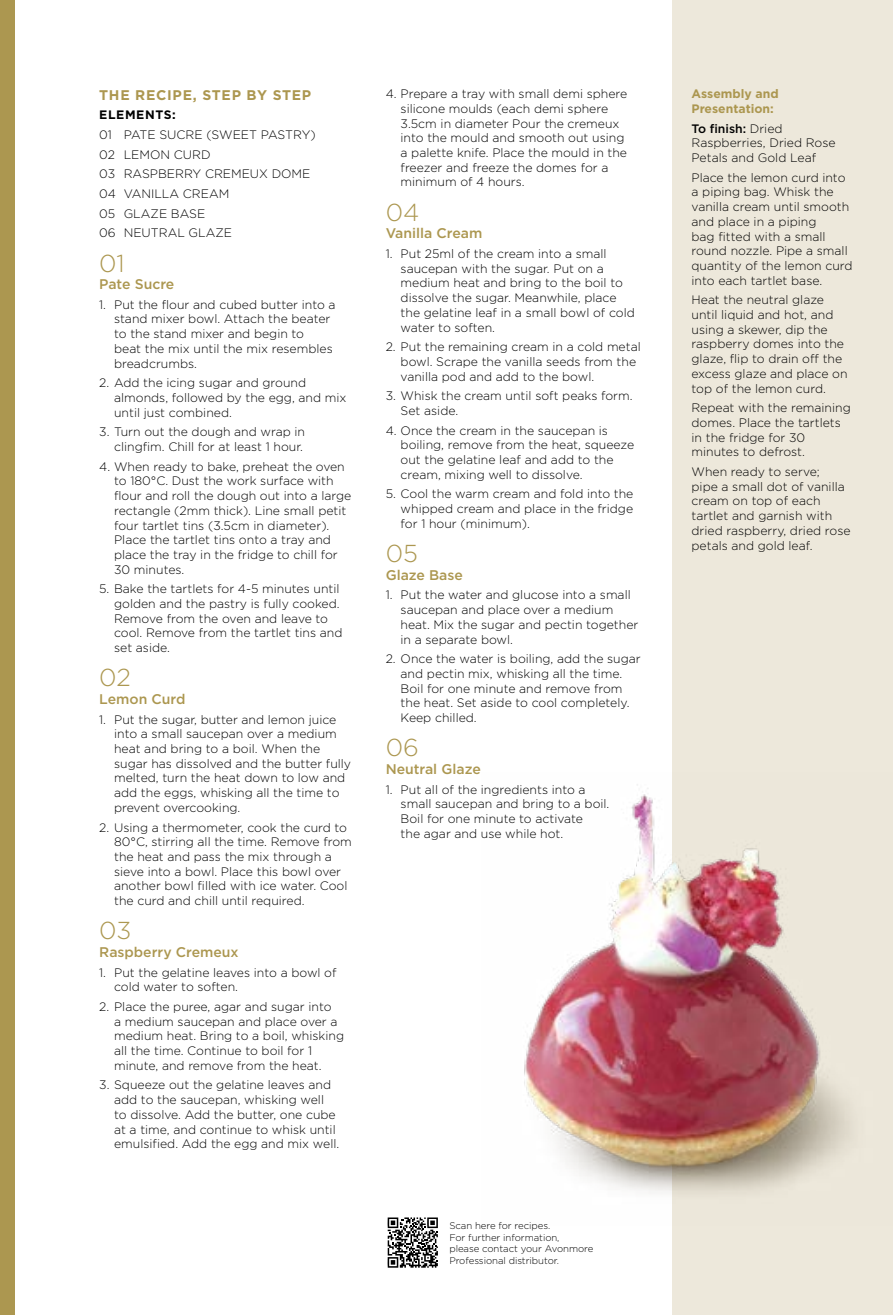
<style>
.page{position:relative;width:893px;height:1315px;background:#fff}
.page>*{position:absolute;margin:0;border:0;box-sizing:border-box;transform-origin:0 0}
.t1{font:300 24.5px "Gotham";color:#ac9750}
.t2{font:500 14px "Gotham";color:#ac9750}
.t3{font:700 14px "Gotham";letter-spacing:.05em;color:#ac9750}
.t4{font:300 12.25px/14.7px "Gotham";color:#000}
.t5{font:700 12.25px/14.7px "Gotham";color:#ac9750}
.t6{font:700 12.25px "Gotham";letter-spacing:.05em;color:#000}
.t7{font:300 9.62px/11.5px "Gotham";letter-spacing:-.005em;color:#000}
.s1{font-weight:500}
</style>
<div class="page">
<div style="left:672px;top:0;width:221px;height:1315px;background:#ede8db"></div>
<div style="left:0;top:0;width:15px;height:1315px;background:#ac9750"></div>
<svg style="left:388px;top:1217px;width:50px;height:50px"></svg>
<img style="left:524px;top:784px;width:327px;height:410px">
<p class="t3" style="left:99px;top:86px;width:214px">THE RECIPE, STEP BY STEP</p>
<p class="t6" style="left:99px;top:108px;width:78px">ELEMENTS:</p>
<p class="t4" style="left:99px;top:125px;width:218px;line-height:19.6px">01 PATE SUCRE (SWEET PASTRY)<br>02 LEMON CURD<br>03 RASPBERRY CREMEUX DOME<br>04 VANILLA CREAM<br>05 GLAZE BASE<br>06 NEUTRAL GLAZE</p>
<h1 class="t1" style="left:99px;top:249px;width:27px">01</h1>
<p class="t2" style="left:99px;top:276px;width:77px">Pate Sucre</p>
<p class="t4" style="left:114px;top:297px;width:223px;text-indent:-15px">1. Put the flour and cubed butter into a stand mixer bowl. Attach the beater to the stand mixer and begin to<br>beat the mix until the mix resembles breadcrumbs.</p>
<p class="t4" style="left:114px;top:375px;width:234px;text-indent:-15px">2. Add the icing sugar and ground almonds, followed by the egg, and mix until just combined.</p>
<p class="t4" style="left:99px;top:424px;width:207px;text-align:right">3. Turn out the dough and wrap in clingfim. Chill for at least 1 hour.</p>
<p class="t4" style="left:114px;top:459px;width:239px;text-indent:-15px">4. When ready to bake, preheat the oven to 180°C. Dust the work surface with flour and roll the dough out into a large rectangle (2mm thick). Line small petit four tartlet tins (3.5cm in diameter).<br>Place the tartlet tins onto a tray and place the tray in the fridge to chill for 30 minutes.</p>
<p class="t4" style="left:114px;top:581px;width:230px;text-indent:-15px">5. Bake the tartlets for 4-5 minutes until golden and the pastry is fully cooked.<br>Remove from the oven and leave to cool. Remove from the tartlet tins and set aside.</p>
<h1 class="t1" style="left:99px;top:664px;width:33px">02</h1>
<p class="t2" style="left:99px;top:691px;width:88px">Lemon Curd</p>
<p class="t4" style="left:114px;top:712px;width:239px;text-indent:-15px">1. Put the sugar, butter and lemon juice into a small saucepan over a medium heat and bring to a boil. When the sugar has dissolved and the butter fully melted, turn the heat down to low and add the eggs, whisking all the time to prevent overcooking.</p>
<p class="t4" style="left:114px;top:819px;width:239px;text-indent:-15px">2. Using a thermometer, cook the curd to 80°C, stirring all the time. Remove from the heat and pass the mix through a sieve into a bowl. Place this bowl over another bowl filled with ice water. Cool the curd and chill until required.</p>
<h1 class="t1" style="left:99px;top:917px;width:34px">03</h1>
<p class="t2" style="left:99px;top:944px;width:141px">Raspberry Cremeux</p>
<p class="t4" style="left:114px;top:964px;width:224px;text-indent:-15px">1. Put the gelatine leaves into a bowl of cold water to soften.</p>
<p class="t4" style="left:114px;top:999px;width:232px;text-indent:-15px">2. Place the puree, agar and sugar into<br>a medium saucepan and place over a medium heat. Bring to a boil, whisking all the time. Continue to boil for 1 minute, and remove from the heat.</p>
<p class="t4" style="left:114px;top:1077px;width:227px;text-indent:-15px">3. Squeeze out the gelatine leaves and add to the saucepan, whisking well to dissolve. Add the butter, one cube at a time, and continue to whisk until emulsified. Add the egg and mix well.</p>
<p class="t4" style="left:401px;top:86px;width:228px;text-indent:-15px">4. Prepare a tray with small demi sphere silicone moulds (each demi sphere 3.5cm in diameter Pour the cremeux into the mould and smooth out using a palette knife. Place the mould in the freezer and freeze the domes for a minimum of 4 hours.</p>
<h1 class="t1" style="left:386px;top:199px;width:35px">04</h1>
<p class="t2" style="left:386px;top:225px;width:98px">Vanilla Cream</p>
<p class="t4" style="left:401px;top:246px;width:236px;text-indent:-15px">1. Put 25ml of the cream into a small saucepan with the sugar. Put on a medium heat and bring to the boil to dissolve the sugar. Meanwhile, place the gelatine leaf in a small bowl of cold water to soften.</p>
<p class="t4" style="left:401px;top:339px;width:242px;text-indent:-15px">2. Put the remaining cream in a cold metal bowl. Scrape the vanilla seeds from the vanilla pod and add to the bowl.</p>
<p class="t4" style="left:401px;top:388px;width:234px;text-indent:-15px">3. Whisk the cream until soft peaks form.<br>Set aside.</p>
<p class="t4" style="left:401px;top:423px;width:235px;text-indent:-15px">4. Once the cream in the saucepan is boiling, remove from the heat, squeeze out the gelatine leaf and add to the cream, mixing well to dissolve.</p>
<p class="t4" style="left:401px;top:486px;width:234px;text-align:justify;text-indent:-15px">5. Cool the warm cream and fold into the whipped cream and place in the fridge for 1 hour (minimum).</p>
<h1 class="t1" style="left:386px;top:540px;width:34px">05</h1>
<p class="t2" style="left:386px;top:567px;width:79px">Glaze Base</p>
<p class="t4" style="left:401px;top:587px;width:239px;text-indent:-15px">1. Put the water and glucose into a small saucepan and place over a medium heat. Mix the sugar and pectin together in a separate bowl.</p>
<p class="t4" style="left:401px;top:651px;width:242px;text-indent:-15px">2. Once the water is boiling, add the sugar and pectin mix, whisking all the time.<br>Boil for one minute and remove from the heat. Set aside to cool completely.<br>Keep chilled.</p>
<h1 class="t1" style="left:386px;top:734px;width:35px">06</h1>
<p class="t2" style="left:386px;top:761px;width:97px">Neutral Glaze</p>
<p class="t4" style="left:401px;top:781px;width:210px;text-indent:-15px">1. Put all of the ingredients into a small saucepan and bring to a boil.<br>Boil for one minute to activate<br>the agar and use while hot.</p>
<p class="t7" style="left:449px;top:1220px;width:146px">Scan here for recipes.<br>For further information,<br>please contact your Avonmore<br>Professional distributor.</p>
<p class="t5" style="left:691px;top:86px;width:89px">Assembly and<br>Presentation:</p>
<p class="t4" style="left:691px;top:121px;width:146px"><span class="s1">To finish:</span> Dried<br>Raspberries, Dried Rose<br>Petals and Gold Leaf</p>
<p class="t4" style="left:691px;top:170px;width:163px">Place the lemon curd into a piping bag. Whisk the vanilla cream until smooth and place in a piping<br>bag fitted with a small round nozzle. Pipe a small quantity of the lemon curd into each tartlet base.</p>
<p class="t4" style="left:691px;top:292px;width:158px">Heat the neutral glaze until liquid and hot, and using a skewer, dip the raspberry domes into the glaze, flip to drain off the excess glaze and place on top of the lemon curd.</p>
<p class="t4" style="left:691px;top:400px;width:161px">Repeat with the remaining domes. Place the tartlets in the fridge for 30 minutes to defrost.</p>
<p class="t4" style="left:691px;top:464px;width:161px">When ready to serve;<br>pipe a small dot of vanilla cream on top of each tartlet and garnish with dried raspberry, dried rose petals and gold leaf.</p>
</div>
